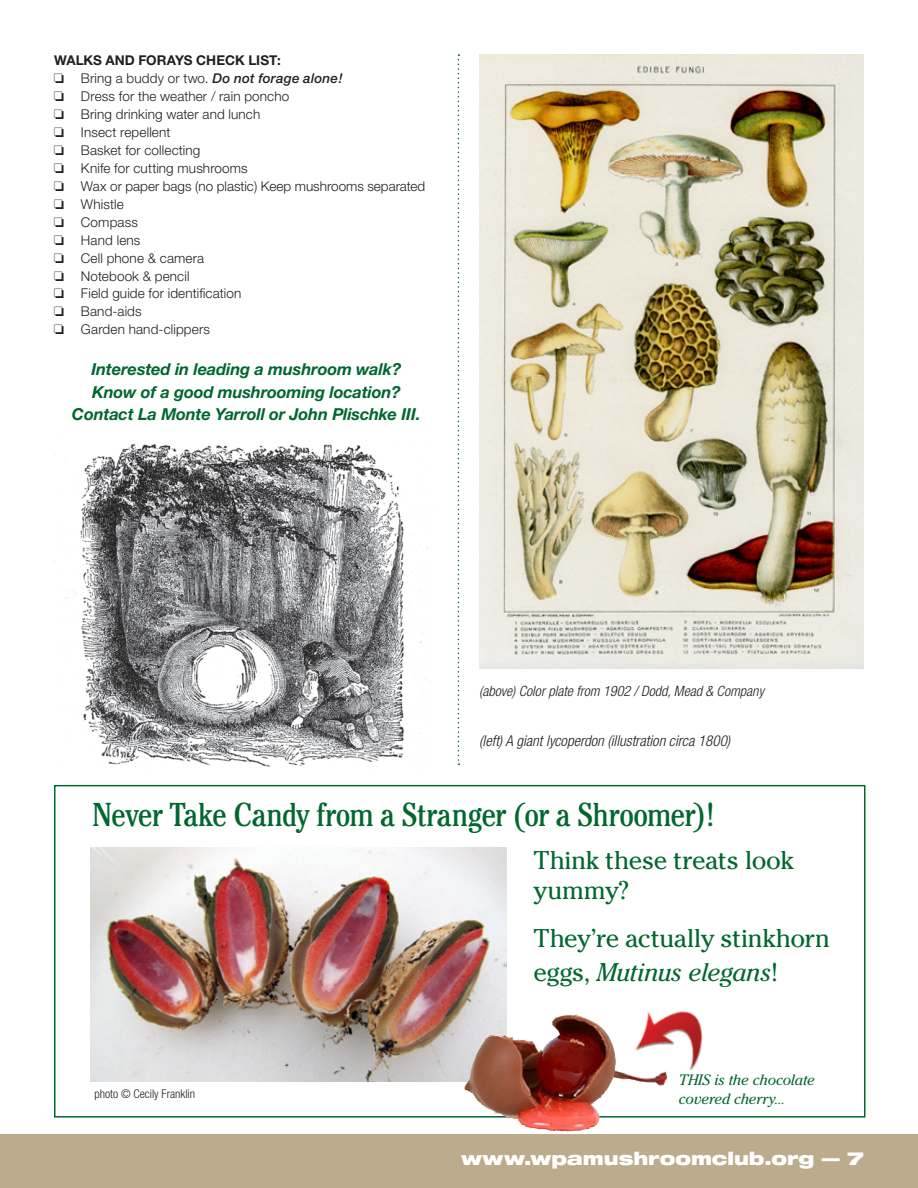
<style>
.page{position:relative;width:918px;height:1188px;background:#fff}
.page>*{position:absolute;margin:0;border:0;box-sizing:border-box;transform-origin:0 0}
.t1{font:condensed 33px "Cheltenham";letter-spacing:-.015em;color:#00672f}
.t2{font:25.5px/30px "Cheltenham";letter-spacing:-.015em;color:#00672f}
.t3{font:900 expanded 18px "Helvetica Neue";color:#fff}
.t4{font:italic 700 16.5px/22.5px "Helvetica Neue";letter-spacing:-.01em;color:#00672f;text-align:center}
.t5{font:italic 300 condensed 15px "Helvetica Neue";color:#231f20}
.t6{font:italic 15px/19.5px "Cheltenham";letter-spacing:-.01em;color:#00672f}
.t7{font:italic 300 condensed 14.25px "Helvetica Neue";color:#231f20}
.t8{font:300 13.5px/18px "Helvetica Neue";letter-spacing:.01em;color:#231f20}
.t9{font:300 condensed 12px "Helvetica Neue";color:#231f20}
.s1{font-weight:700}
.s2{font-weight:500;font-style:italic}
.s3{font-style:italic}
</style>
<div class="page">
<div style="left:0;top:1134px;width:918px;height:54px;background:#bdab8e"></div>
<svg style="left:458px;top:54px;width:1px;height:711px"></svg>
<img style="left:479px;top:55px;width:384px;height:613px">
<img style="left:91px;top:848px;width:415px;height:233px">
<img style="left:622px;top:1011px;width:81px;height:75px">
<img style="left:54px;top:440px;width:376px;height:327px">
<div style="left:54px;top:785px;width:812px;height:333px;border:2px solid #00672f"></div>
<img style="left:465px;top:1015px;width:110px;height:116px">
<p class="t8" style="left:54px;top:50px;width:373px"><span class="s1">WALKS AND FO RAYS CHECK LIST:<br></span>❏ Bring a buddy or two. <span class="s2">Do not forage alone!<br></span>❏ Dress for the weather / rain poncho<br>❏ Bring drinking water and lunch<br>❏ Insect repellent<br>❏ Basket for collecting<br>❏ Knife for cutting mushrooms<br>❏ Wax or paper bags (no plastic) Keep mushrooms separated ❏ Whistle<br>❏ Compass<br>❏ Hand lens<br>❏ Cell phone &amp; camera<br>❏ Notebook &amp; pencil<br>❏ Field guide for identification<br>❏ Band-aids<br>❏ Garden hand-clippers</p>
<p class="t4" style="left:72px;top:358px;width:350px">Interested in leading a mushroom walk?<br>Know of a good mushrooming location?<br>Contact La Monte Yarroll or John Plischke III.</p>
<p class="t7" style="left:479px;top:683px;width:286px">(above) Color plate from 1902 / Dodd, Mead &amp; Company</p>
<p class="t5" style="left:479px;top:732px;width:252px">(left) A giant lycoperdon (illustration circa 1800)</p>
<h1 class="t1" style="left:92px;top:795px;width:624px">Never Take Candy from a Stranger (or a Shroomer)!</h1>
<p class="t9" style="left:94px;top:1087px;width:102px">photo © Cecily Franklin</p>
<h2 class="t2" style="left:534px;top:845px;width:262px">Think these treats look yummy?</h2>
<h2 class="t2" style="left:534px;top:921px;width:298px;line-height:34.5px">They’re actually stinkhorn eggs, <span class="s3">Mutinus elegans</span>!</h2>
<p class="t6" style="left:679px;top:1070px;width:138px">THIS is the chocolate covered cherry...</p>
<h3 class="t3" style="left:461px;top:1147px;width:404px">www.wpamushroomclub.org — 7</h3>
</div>
